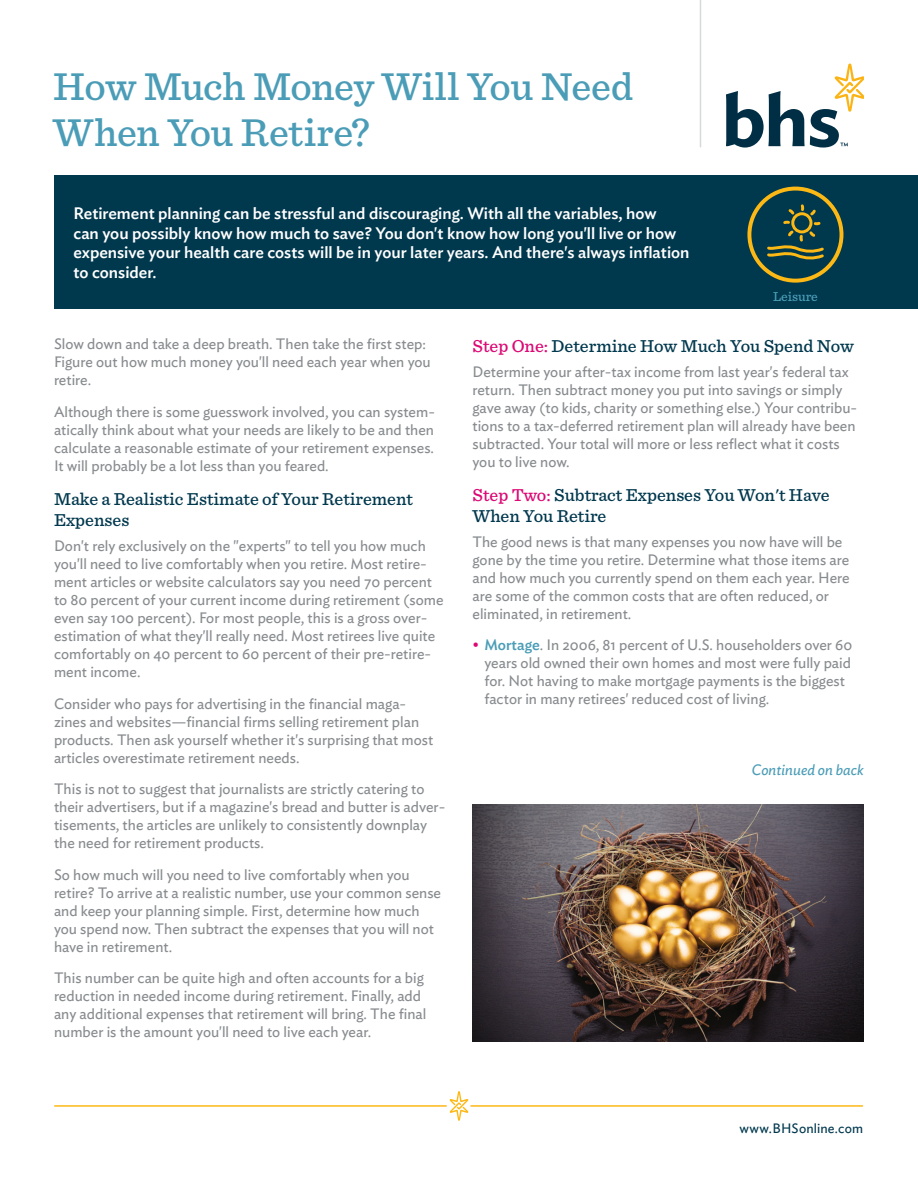
<style>
.page{position:relative;width:918px;height:1188px;background:#fff}
.page>*{position:absolute;margin:0;border:0;box-sizing:border-box;transform-origin:0 0}
.Tip_Sheet_Main_Headl{font:500 40.5px/46.5px "Sentinel";letter-spacing:-.01em;color:#4b9db7}
.Dark_blue_subhead{font:500 18px/21px "Sentinel";color:#00384e}
.Intro_blue_box_text{font:500 16.5px/19.5px "Ideal Sans";color:#fff}
.Body_copy_gray{font:15px/18px "Ideal Sans";color:#888c8f}
.Continued_on_back{font:italic 15px "Ideal Sans";color:#4b9db7}
.t1{font:13.5px "Ideal Sans";letter-spacing:.01em;color:#00384e}
.Icon_text{font:500 13.5px "Sentinel";color:#4b9db7}
.s1{color:#dc0975}
.s2{font-weight:500;color:#4b9db7}
</style>
<div class="page">
<div style="left:54px;top:175px;width:864px;height:134px;background:#00384e"></div>
<svg style="left:449px;top:1091px;width:20px;height:30px"></svg>
<hr style="left:55px;top:1105px;width:391px;height:2px;background:#fcb814">
<hr style="left:471px;top:1105px;width:391px;height:2px;background:#fcb814">
<img style="left:472px;top:805px;width:392px;height:236px">
<hr style="left:700px;top:0;width:1px;height:147px;background:#d7d8d8">
<svg style="left:727px;top:64px;width:137px;height:84px"></svg>
<div style="left:747px;top:187px;width:96px;height:96px;border:4px solid #fcb814;border-radius:50%"></div>
<svg style="left:765px;top:202px;width:61px;height:58px"></svg>
<p class="Tip_Sheet_Main_Headl" style="left:53px;top:61px;width:581px">How Much Money Will You Need<br>When You Retire?</p>
<p class="Intro_blue_box_text" style="left:73px;top:203px;width:618px">Retirement planning can be stressful and discouraging. With all the variables, how<br>can you possibly know how much to save? You don't know how long you'll live or how expensive your health care costs will be in your later years. And there's always inflation to consider.</p>
<p class="Icon_text" style="left:773px;top:287px;width:46px">Leisure</p>
<p class="Body_copy_gray" style="left:54px;top:334px;width:378px">Slow down and take a deep breath. Then take the first step:<br>Figure out how much money you'll need each year when you retire.</p>
<p class="Body_copy_gray" style="left:54px;top:402px;width:383px;text-align:justify">Although there is some guesswork involved, you can system&shy;atically think about what your needs are likely to be and then calculate a reasonable estimate of your retirement expenses.<br>It will probably be a lot less than you feared.</p>
<p class="Dark_blue_subhead" style="left:54px;top:488px;width:360px">Make a Realistic Estimate of Your Retirement<br>Expenses</p>
<p class="Body_copy_gray" style="left:54px;top:536px;width:391px">Don't rely exclusively on the "experts" to tell you how much you'll need to live comfortably when you retire. Most retire&shy;ment articles or website calculators say you need 70 percent to 80 percent of your current income during retirement (some even say 100 percent). For most people, this is a gross over&shy;estimation of what they'll really need. Most retirees live quite comfortably on 40 percent to 60 percent of their pre-retire&shy;ment income.</p>
<p class="Body_copy_gray" style="left:54px;top:693px;width:381px">Consider who pays for advertising in the financial maga&shy;zines and websites—financial firms selling retirement plan products. Then ask yourself whether it's surprising that most articles overestimate retirement needs.</p>
<p class="Body_copy_gray" style="left:54px;top:779px;width:393px">This is not to suggest that journalists are strictly catering to their advertisers, but if a magazine's bread and butter is adver&shy;tisements, the articles are unlikely to consistently downplay the need for retirement products.</p>
<p class="Body_copy_gray" style="left:54px;top:864px;width:389px">So how much will you need to live comfortably when you retire? To arrive at a realistic number, use your common sense and keep your planning simple. First, determine how much you spend now. Then subtract the expenses that you will not have in retirement.</p>
<p class="Body_copy_gray" style="left:54px;top:968px;width:374px">This number can be quite high and often accounts for a big reduction in needed income during retirement. Finally, add any additional expenses that retirement will bring. The final number is the amount you'll need to live each year.</p>
<p class="Dark_blue_subhead" style="left:472px;top:334px;width:383px"><span class="s1">Step One:</span> Determine How Much You Spend Now</p>
<p class="Body_copy_gray" style="left:472px;top:361px;width:386px">Determine your after-tax income from last year's federal tax return. Then subtract money you put into savings or simply gave away (to kids, charity or something else.) Your contribu&shy;tions to a tax-deferred retirement plan will already have been subtracted. Your total will more or less reflect what it costs you to live now.</p>
<p class="Dark_blue_subhead" style="left:472px;top:484px;width:359px"><span class="s1">Step Two:</span> Subtract Expenses You Won't Have<br>When You Retire</p>
<p class="Body_copy_gray" style="left:472px;top:531px;width:379px">The good news is that many expenses you now have will be gone by the time you retire. Determine what those items are and how much you currently spend on them each year. Here are some of the common costs that are often reduced, or eliminated, in retirement.</p>
<p class="Body_copy_gray" style="left:484px;top:635px;width:370px;text-indent:-12px"><span class="s1">•</span> <span class="s2">Mortage</span>. In 2006, 81 percent of U.S. householders over 60 years old owned their own homes and most were fully paid for. Not having to make mortgage payments is the biggest factor in many retirees' reduced cost of living.</p>
<p class="Continued_on_back" style="left:752px;top:759px;width:114px">Continued on back</p>
<p class="t1" style="left:739px;top:1118px;width:125px">www.BHSonline.com</p>
</div>
